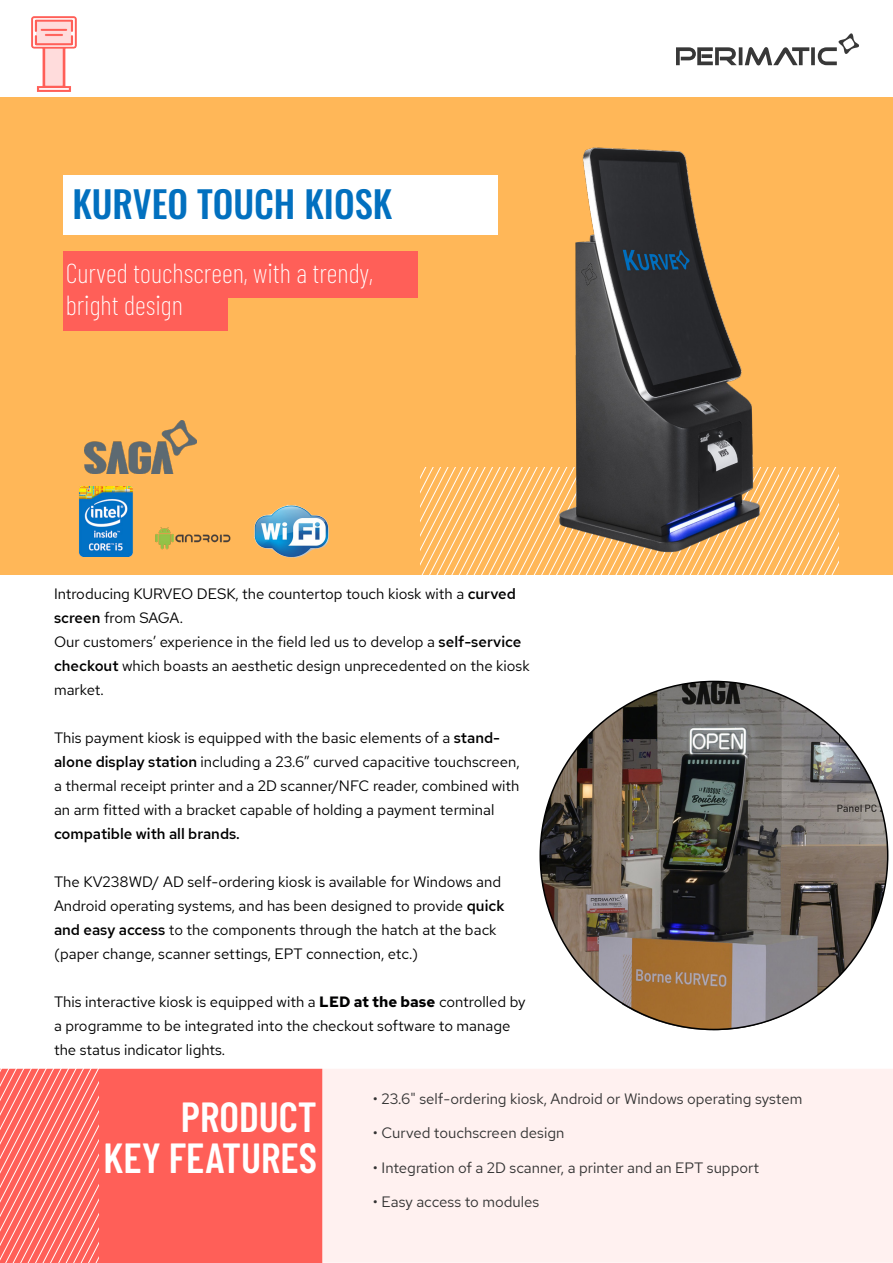
<style>
.page{position:relative;width:893px;height:1263px;background:#fff}
.page>*{position:absolute;margin:0;border:0;box-sizing:border-box;transform-origin:0 0}
.t1{font:600 42px "Barlow Condensed";color:#fff}
.t2{font:36.75px "Oswald";color:#0270bf}
.t3{font:200 27px/32.4px "Barlow Condensed";color:#fff}
.t4{font:15px/24px "Red Hat Text";color:#000001}
.t5{font:15px "Red Hat Text";color:#333}
.s1{font-weight:500}
.s2{font-weight:300}
</style>
<div class="page">
<div style="left:322px;top:1069px;width:571px;height:194px;background:#fff1f0"></div>
<div style="left:0;top:98px;width:893px;height:477px;background:#ffb758"></div>
<svg style="left:420px;top:468px;width:419px;height:107px"></svg>
<div style="left:63px;top:175px;width:434px;height:60px;background:#fff"></div>
<div style="left:63px;top:252px;width:355px;height:46px;background:#ff5f58"></div>
<div style="left:63px;top:293px;width:164px;height:38px;background:#ff5f58"></div>
<div style="left:99px;top:1069px;width:223px;height:194px;background:#ff5f58"></div>
<svg style="left:0;top:1068px;width:99px;height:195px;background:#ff7771"></svg>
<svg style="left:676px;top:33px;width:183px;height:32px"></svg>
<img style="left:79px;top:486px;width:54px;height:70px">
<img style="left:84px;top:421px;width:113px;height:52px">
<img style="left:524px;top:147px;width:270px;height:422px">
<img style="left:32px;top:17px;width:44px;height:75px">
<img style="left:254px;top:504px;width:75px;height:54px">
<img style="left:155px;top:527px;width:76px;height:23px">
<img style="left:555px;top:682px;width:332px;height:348px">
<img style="left:540px;top:681px;width:348px;height:348px;border-radius:174px">
<p class="t2" style="left:72px;top:172px;width:321px">KURVEO TOUCH KIOSK</p>
<p class="t3" style="left:66px;top:255px;width:309px">Curved touchscreen, with a trendy, bright design</p>
<p class="t4" style="left:54px;top:581px;width:464px">Introducing KURVEO DESK, the countertop touch kiosk with a <span class="s1">curved screen</span> from SAGA.</p>
<p class="t4" style="left:54px;top:629px;width:477px">Our customers’ experience in the field led us to develop a <span class="s1">self-service checkout</span> which boasts an aesthetic design unprecedented on the kiosk market.</p>
<p class="t4" style="left:54px;top:725px;width:467px">This payment kiosk is equipped with the basic elements of a <span class="s1">stand&shy;alone display station</span> including a 23.6” curved capacitive touchscreen, a thermal receipt printer and a 2D scanner/NFC reader, combined with an arm fitted with a bracket capable of holding a payment terminal <span class="s1">compatible with all brands.</span></p>
<p class="t4" style="left:54px;top:869px;width:452px">The KV238WD/ AD self-ordering kiosk is available for Windows and Android operating systems, and has been designed to provide <span class="s1">quick and easy access</span> to the components through the hatch at the back (paper change, scanner settings, EPT connection, etc.)</p>
<p class="t4" style="left:54px;top:989px;width:473px">This interactive kiosk is equipped with a <span class="s2">LED at the base</span> controlled by a programme to be integrated into the checkout software to manage the status indicator lights.</p>
<p class="t5" style="left:373px;top:1088px;width:431px">• 23.6" self-ordering kiosk, Android or Windows operating system</p>
<p class="t5" style="left:373px;top:1123px;width:193px">• Curved touchscreen design</p>
<p class="t5" style="left:373px;top:1157px;width:388px">• Integration of a 2D scanner, a printer and an EPT support</p>
<p class="t5" style="left:373px;top:1192px;width:168px">• Easy access to modules</p>
<p class="t1" style="left:181px;top:1087px;width:138px">PRODUCT</p>
<p class="t1" style="left:104px;top:1128px;width:215px">KEY FEATURES</p>
</div>
